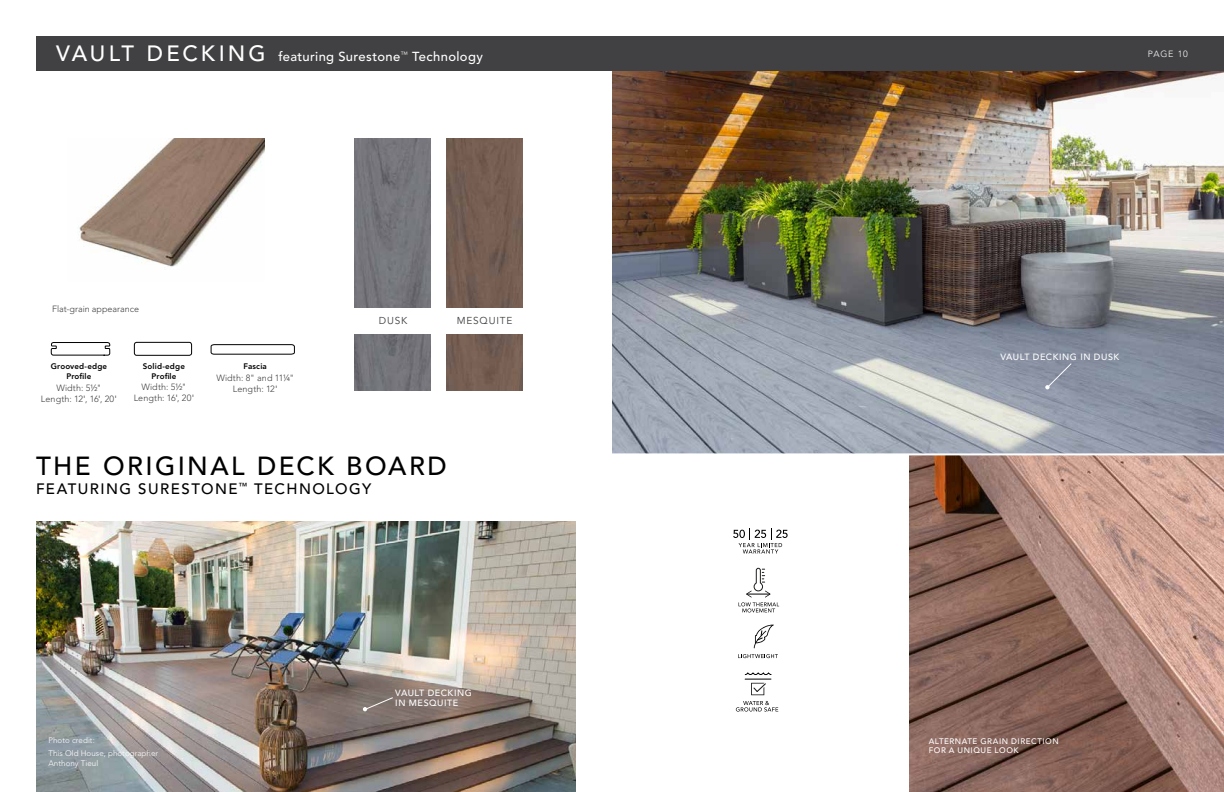
<style>
.page{position:relative;width:1224px;height:792px;background:#fff}
.page>*{position:absolute;margin:0;border:0;box-sizing:border-box;transform-origin:0 0}
.t1{font:500 26px "Avenir LT Std";letter-spacing:.09em;color:#000}
.t2{font:500 15px "Avenir LT Std";letter-spacing:.095em;color:#000}
.t3{font:500 13px "Avenir LT Std";letter-spacing:.025em;color:#fff}
.t4{font:10px "Avenir LT Std";letter-spacing:.08em;color:#414042}
.t5{font:300 9px/11px "Avenir LT Std";letter-spacing:.005em;color:#414042;text-align:center}
.t6{font:500 9px/10.8px "Avenir LT Std";letter-spacing:.055em;color:#fff}
.t7{font:300 9px "Avenir LT Std";letter-spacing:.08em;color:#fff}
.t8{font:300 8px/13px "Avenir LT Std";letter-spacing:.005em;color:#fff}
.t9{font:800 8px/9.6px "Avenir LT Std";letter-spacing:.02em;color:#000;text-align:center}
.t10{font:500 8px/9.6px "Avenir LT Std";letter-spacing:.065em;color:#fff}
.s1{font-size:22px}
.s2{font-family:"Helvetica Neue LT Std";font-weight:400}
</style>
<div class="page">
<img style="left:78px;top:139px;width:187px;height:128px">
<img style="left:612px;top:70px;width:612px;height:383px">
<div style="left:36px;top:36px;width:1188px;height:34px;background:#414042"></div>
<img style="left:355px;top:139px;width:76px;height:251px">
<img style="left:447px;top:139px;width:76px;height:251px">
<div style="left:340px;top:308px;width:197px;height:25px;background:#fff"></div>
<svg style="left:1045px;top:363px;width:27px;height:26px"></svg>
<img style="left:36px;top:521px;width:540px;height:271px">
<img style="left:910px;top:455px;width:314px;height:337px">
<svg style="left:363px;top:697px;width:30px;height:14px"></svg>
<svg style="left:51px;top:342px;width:59px;height:14px"></svg>
<div style="left:134px;top:342px;width:58px;height:14px;border:1px solid #000;border-radius:2px"></div>
<svg style="left:211px;top:344px;width:84px;height:11px"></svg>
<svg style="left:733px;top:528px;width:55px;height:26px"></svg>
<svg style="left:739px;top:568px;width:40px;height:44px"></svg>
<svg style="left:738px;top:654px;width:40px;height:4px"></svg>
<svg style="left:754px;top:625px;width:20px;height:23px"></svg>
<svg style="left:736px;top:701px;width:42px;height:11px"></svg>
<svg style="left:744px;top:672px;width:28px;height:23px"></svg>
<h3 class="t3" style="left:56px;top:49px;width:428px"><span class="s1">VAULT DECKING</span> featuring Surestone<sup>™</sup> Technology</h3>
<p class="t5" style="left:52px;top:303px;width:88px">Flat-grain appearance</p>
<p class="t9" style="left:51px;top:361px;width:58px">Grooved-edge<br>Profile</p>
<p class="t5" style="left:41px;top:382px;width:78px">Width: 5½"<br>Length: 12<span class="s2">'</span>, 16<span class="s2">'</span>, 20<span class="s2">'</span></p>
<p class="t9" style="left:143px;top:361px;width:44px">Solid-edge<br>Profile</p>
<p class="t5" style="left:134px;top:382px;width:62px">Width: 5½"<br>Length: 16<span class="s2">'</span>, 20<span class="s2">'</span></p>
<p class="t9" style="left:244px;top:361px;width:25px">Fascia</p>
<p class="t5" style="left:216px;top:372px;width:79px">Width: 8" and 11¼"<br>Length: 12<span class="s2">'</span></p>
<p class="t4" style="left:379px;top:315px;width:30px">DUSK</p>
<p class="t4" style="left:457px;top:315px;width:57px">MESQUITE</p>
<h1 class="t1" style="left:36px;top:451px;width:412px">THE ORIGINAL DECK BOARD</h1>
<h2 class="t2" style="left:36px;top:480px;width:337px">FEATURING SURESTONE<sup>™</sup> TECHNOLOGY</h2>
<p class="t8" style="left:48px;top:734px;width:111px">Photo credit:<br>This Old House, photographer</p>
<p class="t8" style="left:48px;top:757px;width:51px">Anthony Tieul</p>
<p class="t6" style="left:395px;top:687px;width:78px">VAULT DECKING<br>IN MESQUITE</p>
<p class="t7" style="left:1148px;top:49px;width:41px">PAGE 10</p>
<p class="t6" style="left:1000px;top:352px;width:120px">VAULT DECKING IN DUSK</p>
<p class="t10" style="left:929px;top:736px;width:131px">ALTERNATE GRAIN DIRECTION<br>FOR A UNIQUE LOOK</p>
</div>
